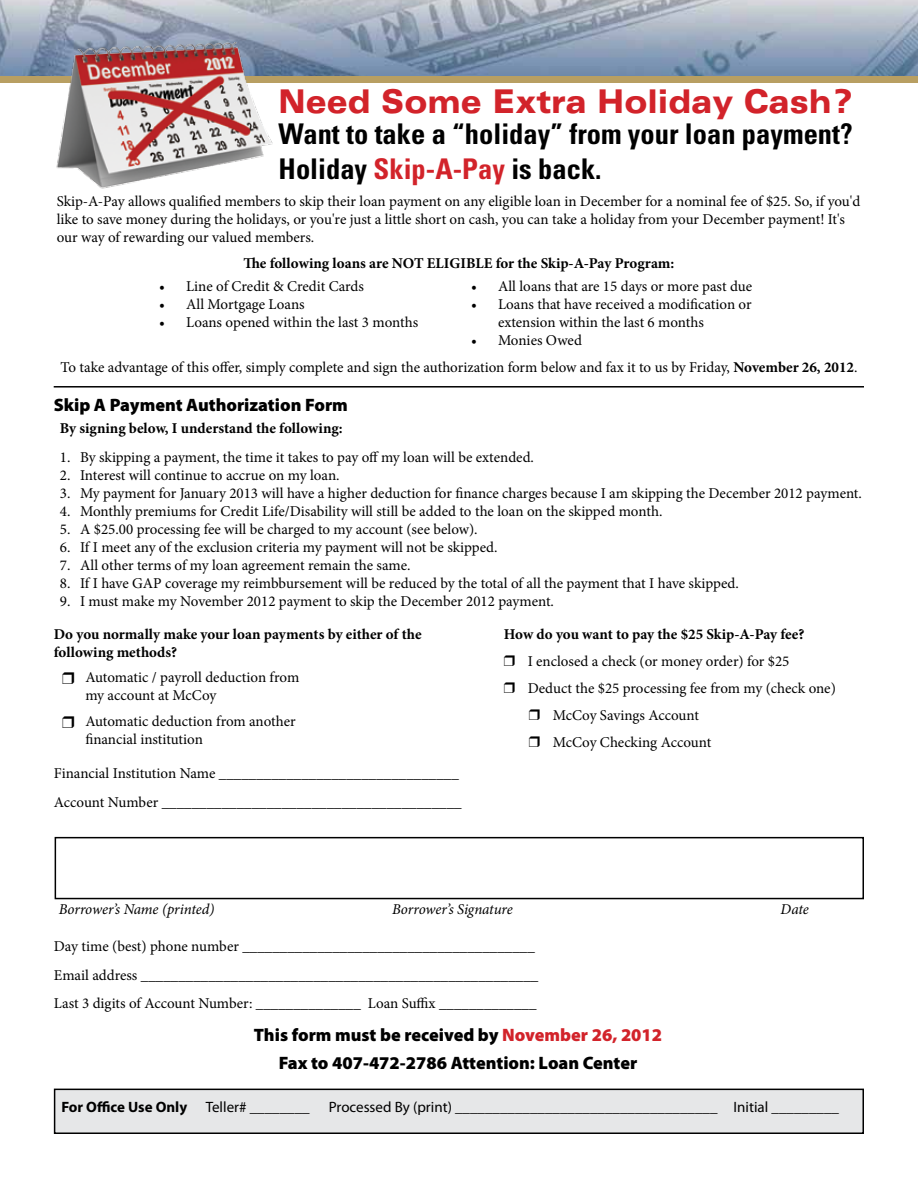
<style>
.page{position:relative;width:918px;height:1188px;background:#fff}
.page>*{position:absolute;margin:0;border:0;box-sizing:border-box;transform-origin:0 0}
.t1{font:900 expanded 32.7px "Univers";color:#d2232a;scale:.86 1}
.t2{font:700 condensed 28.5px/34.2px "Univers";color:#000}
.t3{font:900 18px/28.8px "Myriad Pro";color:#000;text-align:center}
.t4{font:15px/18px "Minion Pro";color:#000}
.t5{font:700 15px/18px "Minion Pro";color:#000}
.t6{font:15px "Myriad Pro";color:#000}
.t7{font:italic 15px "Minion Pro";letter-spacing:-.01em;color:#000}
.t8{font:700 15px "Myriad Pro";color:#000}
.s1{color:#d2232a}
.s2{font-weight:700}
.s3{font-weight:400}
</style>
<div class="page">
<img style="left:0;top:0;width:918px;height:83px">
<div style="left:55px;top:837px;width:809px;height:62px;border:2px solid #000"></div>
<div style="left:55px;top:1089px;width:808px;height:44px;background:#e6e7e8"></div>
<div style="left:54px;top:1089px;width:810px;height:45px;border:2px solid #000"></div>
<hr style="left:54px;top:386px;width:810px;height:2px;background:#000">
<img style="left:54px;top:42px;width:224px;height:147px">
<h1 class="t1" style="left:279px;top:82px;width:669px">Need Some Extra Holiday Cash?</h1>
<h2 class="t2" style="left:279px;top:117px;width:576px">Want to take a “holiday” from your loan payment?<br>Holiday <span class="s1">Skip-A-Pay</span> is back.</h2>
<p class="t4" style="left:57px;top:192px;width:805px">Skip-A-Pay allows qualified members to skip their loan payment on any eligible loan in December for a nominal fee of $25. So, if you'd like to save money during the holidays, or you're just a little short on cash, you can take a holiday from your December payment! It's our way of rewarding our valued members.</p>
<p class="t5" style="left:243px;top:254px;width:433px">The following loans are NOT ELIGIBLE for the Skip-A-Pay Program:</p>
<p class="t4" style="left:159px;top:278px;width:206px">• Line of Credit &amp; Credit Cards</p>
<p class="t4" style="left:159px;top:296px;width:147px">• All Mortgage Loans</p>
<p class="t4" style="left:159px;top:314px;width:261px">• Loans opened within the last 3 months</p>
<p class="t4" style="left:471px;top:278px;width:283px">• All loans that are 15 days or more past due</p>
<p class="t4" style="left:498px;top:296px;width:255px;text-indent:-27px">• Loans that have received a modification or extension within the last 6 months</p>
<p class="t4" style="left:471px;top:332px;width:112px">• Monies Owed</p>
<p class="t4" style="left:61px;top:358px;width:798px">To take advantage of this offer, simply complete and sign the authorization form below and fax it to us by Friday, <span class="s2">November 26, 2012</span>.</p>
<p class="t3" style="left:54px;top:390px;width:296px">Skip A Payment Authorization Form</p>
<p class="t5" style="left:60px;top:419px;width:284px">By signing below, I understand the following:</p>
<p class="t4" style="left:60px;top:448px;width:476px">1. By skipping a payment, the time it takes to pay off my loan will be extended.</p>
<p class="t4" style="left:60px;top:466px;width:281px">2. Interest will continue to accrue on my loan.</p>
<p class="t4" style="left:60px;top:484px;width:804px">3. My payment for January 2013 will have a higher deduction for finance charges because I am skipping the December 2012 payment.</p>
<p class="t4" style="left:60px;top:502px;width:604px">4. Monthly premiums for Credit Life/Disability will still be added to the loan on the skipped month.</p>
<p class="t4" style="left:60px;top:520px;width:419px">5. A $25.00 processing fee will be charged to my account (see below).</p>
<p class="t4" style="left:60px;top:538px;width:439px">6. If I meet any of the exclusion criteria my payment will not be skipped.</p>
<p class="t4" style="left:60px;top:556px;width:352px">7. All other terms of my loan agreement remain the same.</p>
<p class="t4" style="left:60px;top:574px;width:680px">8. If I have GAP coverage my reimbbursement will be reduced by the total of all the payment that I have skipped.</p>
<p class="t4" style="left:60px;top:592px;width:496px">9. I must make my November 2012 payment to skip the December 2012 payment.</p>
<p class="t5" style="left:54px;top:625px;width:369px">Do you normally make your loan payments by either of the following methods?</p>
<p class="t4" style="left:85px;top:669px;width:215px">Automatic / payroll deduction from my account at McCoy</p>
<p class="t4" style="left:85px;top:712px;width:212px">Automatic deduction from another financial institution</p>
<p class="t4" style="left:54px;top:759px;width:409px;line-height:28.5px">Financial Institution Name ________________________________<br>Account Number ________________________________________</p>
<p class="t5" style="left:504px;top:625px;width:302px">How do you want to pay the $25 Skip-A-Pay fee?</p>
<p class="t4" style="left:504px;top:652px;width:287px">❒ I enclosed a check (or money order) for $25</p>
<p class="t4" style="left:504px;top:679px;width:334px">❒ Deduct the $25 processing fee from my (check one)</p>
<p class="t4" style="left:529px;top:706px;width:172px">❒ McCoy Savings Account</p>
<p class="t4" style="left:529px;top:733px;width:184px">❒ McCoy Checking Account</p>
<p class="t7" style="left:59px;top:899px;width:157px">Borrower’s Name (printed)</p>
<p class="t7" style="left:392px;top:899px;width:122px">Borrower’s Signature</p>
<p class="t7" style="left:781px;top:899px;width:30px">Date</p>
<p class="t4" style="left:54px;top:932px;width:486px;line-height:28.5px">Day time (best) phone number _______________________________________<br>Email address _____________________________________________________<br>Last 3 digits of Account Number: ______________ Loan Suffix _____________</p>
<p class="t3" style="left:254px;top:1019px;width:410px">This form must be received by <span class="s1">November 26, 2012<br></span>Fax to 407-472-2786 Attention: Loan Center</p>
<p class="t8" style="left:61px;top:1097px;width:250px">For Office Use Only <span class="s3">Teller# ________</span></p>
<p class="t6" style="left:329px;top:1098px;width:512px">Processed By (print) ___________________________________ Initial _________</p>
</div>
